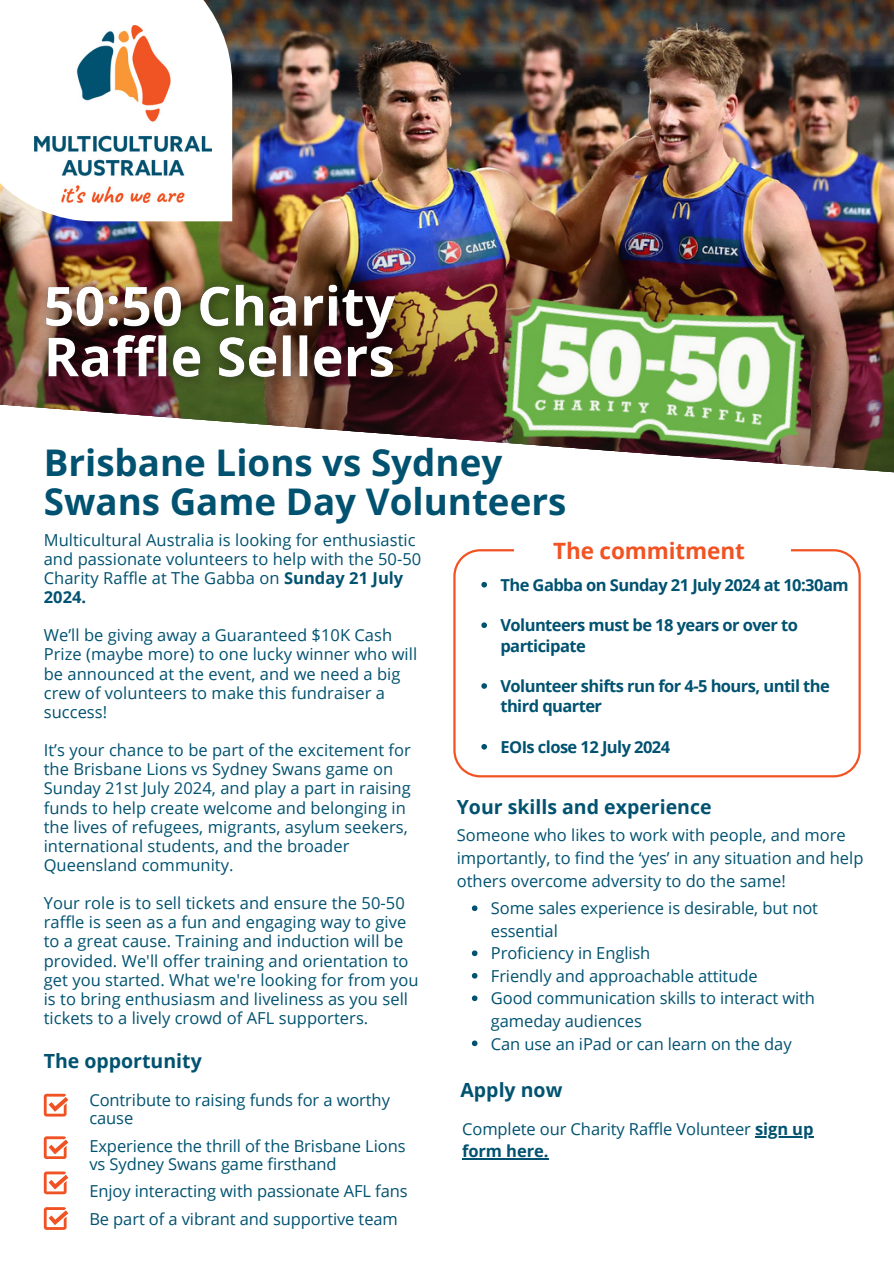
<style>
.page{position:relative;width:894px;height:1264px;background:#fff}
.page>*{position:absolute;margin:0;border:0;box-sizing:border-box;transform-origin:0 0}
.t1{font:700 36.75px/39.3px "Open Sans";color:#005270}
.t2{font:700 22.5px "Open Sans";letter-spacing:-.005em;color:#f15323}
.t3{font:700 19.5px "Open Sans";color:#005270}
.t4{font:16.5px/19.2px "Open Sans";letter-spacing:.005em;color:#005270}
.t5{font:700 16.5px/20.2px "Open Sans";letter-spacing:-.035em;color:#005270}
.t6{font:700 16.5px "Open Sans";letter-spacing:-.005em;color:#005270}
.s1{font-weight:700}
</style>
<div class="page">
<img style="left:0;top:0;width:893px;height:232px">
<svg style="left:0;top:0;width:232px;height:221px"></svg>
<img style="left:34px;top:25px;width:178px;height:178px">
<img style="left:0;top:232px;width:893px;height:167px">
<svg style="left:0;top:399px;width:893px;height:379px"></svg>
<svg style="left:453px;top:549px;width:407px;height:228px"></svg>
<div style="left:514px;top:510px;width:276px;height:62px;background:#fff"></div>
<svg style="left:44px;top:1136px;width:24px;height:22px"></svg>
<svg style="left:44px;top:1171px;width:24px;height:22px"></svg>
<svg style="left:44px;top:1207px;width:24px;height:22px"></svg>
<svg style="left:44px;top:1093px;width:24px;height:23px"></svg>
<img style="left:473px;top:257px;width:361px;height:239px">
<img style="left:22px;top:261px;width:398px;height:142px">
<svg style="left:481px;top:582px;width:6px;height:5px"></svg>
<svg style="left:481px;top:622px;width:6px;height:6px"></svg>
<svg style="left:481px;top:683px;width:6px;height:5px"></svg>
<svg style="left:481px;top:744px;width:6px;height:5px"></svg>
<svg style="left:471px;top:905px;width:6px;height:6px"></svg>
<svg style="left:471px;top:950px;width:6px;height:6px"></svg>
<svg style="left:471px;top:973px;width:6px;height:5px"></svg>
<svg style="left:471px;top:995px;width:6px;height:6px"></svg>
<svg style="left:471px;top:1040px;width:6px;height:6px"></svg>
<hr style="left:754px;top:1136px;width:59px;height:1px;background:#005270">
<hr style="left:462px;top:1158px;width:86px;height:1px;background:#005270">
<p class="t1" style="left:44px;top:442px;width:524px">Brisbane Lions vs Sydney<br>Swans Game Day Volunteers</p>
<p class="t4" style="left:44px;top:529px;width:379px">Multicultural Australia is looking for enthusiastic and passionate volunteers to help with the 50-50<br>Charity Raffle at The Gabba on <span class="s1">Sunday 21 July 2024.</span></p>
<h2 class="t4" style="left:44px;top:625px;width:375px">We’ll be giving away a Guaranteed $10K Cash Prize (maybe more) to one lucky winner who will be announced at the event, and we need a big crew of volunteers to make this fundraiser a success!</h2>
<h3 class="t4" style="left:44px;top:740px;width:368px">It’s your chance to be part of the excitement for the Brisbane Lions vs Sydney Swans game on Sunday 21st July 2024, and play a part in raising funds to help create welcome and belonging in the lives of refugees, migrants, asylum seekers, international students, and the broader Queensland community.</h3>
<p class="t4" style="left:44px;top:893px;width:376px">Your role is to sell tickets and ensure the 50-50 raffle is seen as a fun and engaging way to give to a great cause. Training and induction will be provided. We'll offer training and orientation to get you started. What we're looking for from you is to bring enthusiasm and liveliness as you sell tickets to a lively crowd of AFL supporters.</p>
<p class="t3" style="left:44px;top:1047px;width:159px">The opportunity</p>
<p class="t4" style="left:89px;top:1090px;width:302px;line-height:18px">Contribute to raising funds for a worthy cause</p>
<h4 class="t4" style="left:89px;top:1136px;width:317px;line-height:18px">Experience the thrill of the Brisbane Lions vs Sydney Swans game firsthand</h4>
<h4 class="t4" style="left:89px;top:1181px;width:320px">Enjoy interacting with passionate AFL fans</h4>
<p class="t4" style="left:89px;top:1208px;width:310px">Be part of a vibrant and supportive team</p>
<p class="t2" style="left:553px;top:534px;width:193px">The commitment</p>
<p class="t5" style="left:500px;top:574px;width:349px">The Gabba on Sunday 21 July 2024 at 10:30am</p>
<p class="t5" style="left:500px;top:615px;width:299px">Volunteers must be 18 years or over to participate</p>
<p class="t5" style="left:500px;top:675px;width:331px">Volunteer shifts run for 4-5 hours, until the third quarter</p>
<p class="t5" style="left:500px;top:736px;width:171px">EOIs close 12 July 2024</p>
<p class="t3" style="left:456px;top:793px;width:256px">Your skills and experience</p>
<p class="t4" style="left:456px;top:823px;width:408px;line-height:22.5px">Someone who likes to work with people, and more importantly, to find the ‘yes’ in any situation and help others overcome adversity to do the same!</p>
<h4 class="t4" style="left:491px;top:896px;width:328px;line-height:22.5px">Some sales experience is desirable, but not essential</h4>
<p class="t4" style="left:491px;top:943px;width:161px">Proficiency in English</p>
<p class="t4" style="left:491px;top:965px;width:268px">Friendly and approachable attitude</p>
<p class="t4" style="left:491px;top:986px;width:325px;line-height:22.5px">Good communication skills to interact with gameday audiences</p>
<p class="t4" style="left:491px;top:1033px;width:302px">Can use an iPad or can learn on the day</p>
<p class="t3" style="left:460px;top:1075px;width:103px">Apply now</p>
<p class="t4" style="left:462px;top:1118px;width:353px">Complete our Charity Raffle Volunteer <span class="s1">sign up</span></p>
<p class="t6" style="left:462px;top:1139px;width:88px">form here.</p>
</div>
